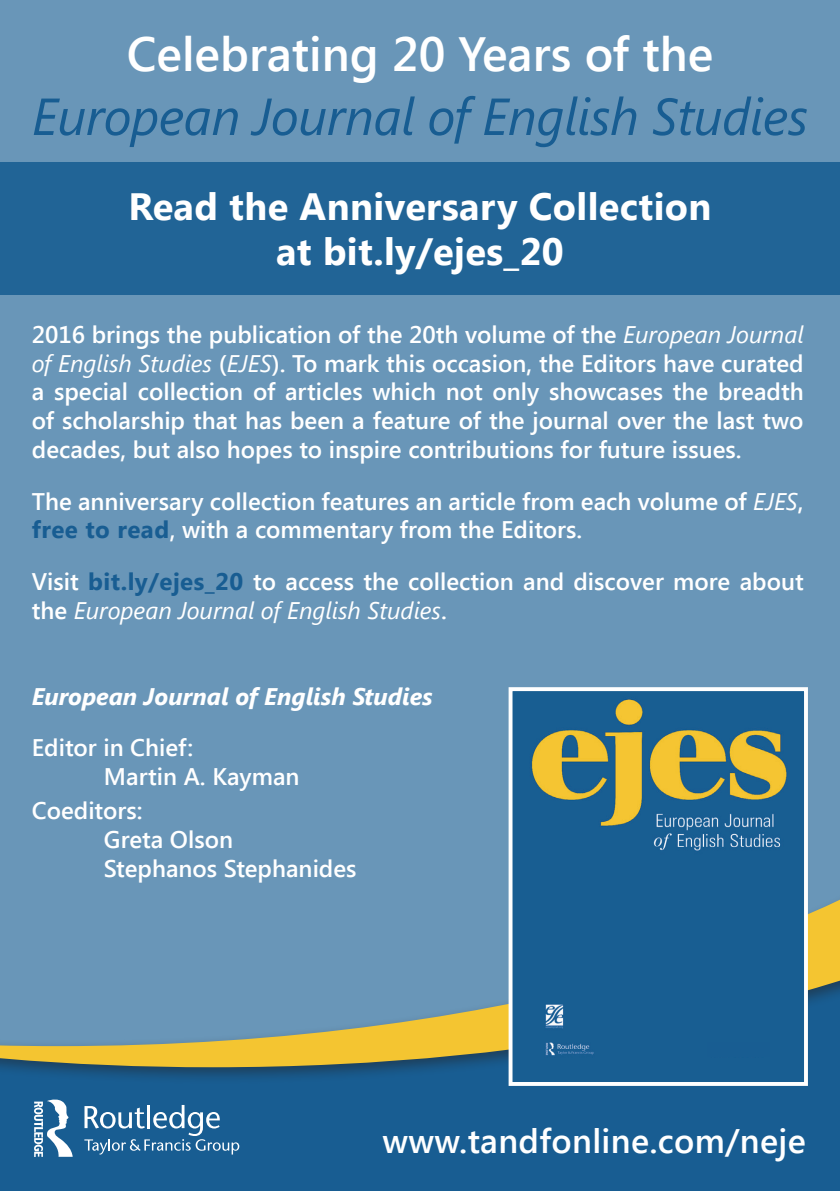
<style>
.page{position:relative;width:840px;height:1191px;background:#fff}
.page>*{position:absolute;margin:0;border:0;box-sizing:border-box;transform-origin:0 0}
.t1{font:italic 52px "Segoe UI";letter-spacing:-.01em;color:#185d92}
.t2{font:600 48px "Segoe UI";color:#fff}
.t3{font:700 38px/45.6px "Segoe UI";letter-spacing:.01em;color:#fff;text-align:center}
.t4{font:600 34px "Segoe UI";letter-spacing:.01em;color:#fff}
.t5{font:600 24px/28.8px "Segoe UI";color:#fff}
.t6{font:italic 700 24px "Segoe UI";color:#fff}
.s1{font-weight:400;font-style:italic}
.s2{font-weight:700;color:#185d92}
</style>
<div class="page">
<div style="left:0;top:0;width:839px;height:1191px;background:#6996b8"></div>
<div style="left:0;top:1085px;width:839px;height:106px;background:#185d92"></div>
<div style="left:0;top:756px;width:839px;height:329px;background:#231f20;opacity:.5"></div>
<svg style="left:0;top:761px;width:839px;height:306px"></svg>
<div style="left:34px;top:1099px;width:205px;height:58px;background:#185d92"></div>
<svg style="left:84px;top:1105px;width:155px;height:49px"></svg>
<svg style="left:34px;top:1099px;width:39px;height:58px"></svg>
<img style="left:513px;top:692px;width:289px;height:389px">
<div style="left:508px;top:687px;width:299px;height:399px;border:4px solid #fff"></div>
<div style="left:707px;top:1042px;width:62px;height:15px;background:#185d92"></div>
<div style="left:0;top:163px;width:839px;height:132px;background:#216496"></div>
<p class="t2" style="left:127px;top:20px;width:587px">Celebrating 20 Years of the</p>
<p class="t1" style="left:32px;top:80px;width:777px">European Journal of English Studies</p>
<p class="t3" style="left:128px;top:181px;width:584px">Read the Anniversary Collection at bit.ly/ejes_20</p>
<p class="t5" style="left:32px;top:319px;width:773px;text-align:justify">2016 brings the publication of the 20th volume of the <span class="s1">European Journal of English Studies</span> (<span class="s1">EJES</span>). To mark this occasion, the Editors have curated a special collection of articles which not only showcases the breadth of scholarship that has been a feature of the journal over the last two decades, but also hopes to inspire contributions for future issues.</p>
<p class="t5" style="left:32px;top:485px;width:773px">The anniversary collection features an article from each volume of <span class="s1">EJES</span>, <span class="s2">free to read</span>, with a commentary from the Editors.</p>
<p class="t5" style="left:32px;top:566px;width:773px">Visit <span class="s2">bit.ly/ejes_20</span> to access the collection and discover more about the <span class="s1">European Journal of English Studies</span>.</p>
<p class="t6" style="left:32px;top:679px;width:402px">European Journal of English Studies</p>
<p class="t5" style="left:104px;top:732px;width:197px;text-indent:-72px">Editor in Chief:<br>Martin A. Kayman</p>
<p class="t5" style="left:104px;top:795px;width:131px;text-indent:-72px">Coeditors:<br>Greta Olson</p>
<p class="t5" style="left:104px;top:853px;width:254px">Stephanos Stephanides</p>
<p class="t4" style="left:382px;top:1117px;width:424px">www.tandfonline.com/neje</p>
</div>
